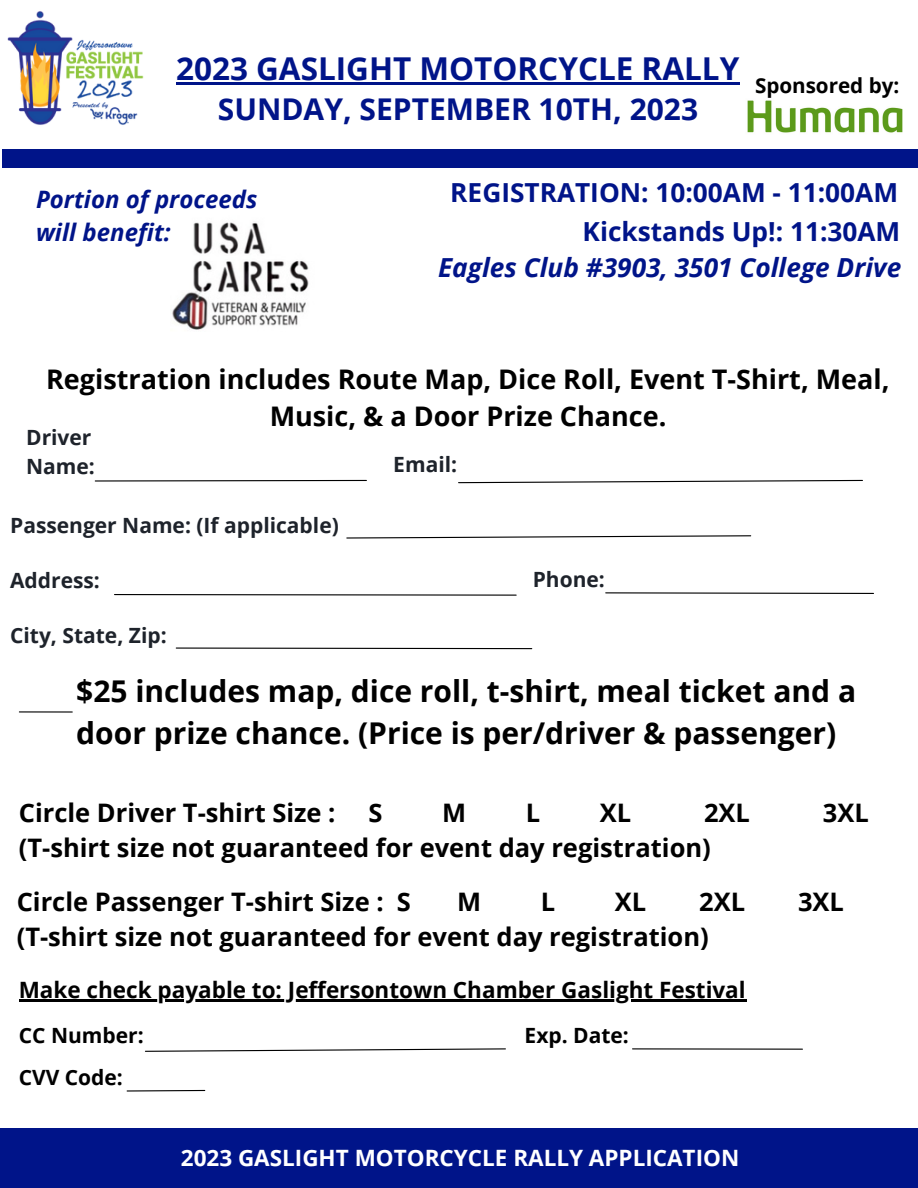
<style>
.page{position:relative;width:918px;height:1188px;background:#fff}
.page>*{position:absolute;margin:0;border:0;box-sizing:border-box;transform-origin:0 0}
.t1{font:700 31.5px "Open Sans";color:#001489}
.t2{font:700 30px/41.7px "Open Sans";color:#000}
.t3{font:700 30px "Open Sans";color:#001489}
.t4{font:700 27px/37.2px "Open Sans";color:#000;text-align:center}
.t5{font:700 26.25px "Open Sans";color:#001489}
.t6{font:italic 700 26.25px "Open Sans";color:#001489}
.t7{font:700 25.5px "Open Sans";color:#000}
.t8{font:italic 700 24px "Open Sans";color:#001489}
.t9{font:700 22.5px "Open Sans";color:#000}
.t10{font:700 22.5px "Open Sans";color:#fff}
.t11{font:700 21px "Open Sans";color:#1e232b}
.t12{font:700 21px "Open Sans";color:#000}
.t13{font:700 20.7px "Open Sans";color:#000}
</style>
<div class="page">
<div style="left:2px;top:149px;width:916px;height:19px;background:#001489"></div>
<hr style="left:176px;top:83px;width:564px;height:2px;background:#001489">
<img style="left:172px;top:222px;width:137px;height:108px">
<svg style="left:94px;top:479px;width:273px;height:3px"></svg>
<svg style="left:605px;top:592px;width:269px;height:2px"></svg>
<svg style="left:114px;top:594px;width:403px;height:2px"></svg>
<svg style="left:458px;top:479px;width:405px;height:5px"></svg>
<hr style="left:19px;top:711px;width:53px;height:2px;background:#000">
<svg style="left:145px;top:1048px;width:361px;height:4px"></svg>
<hr style="left:633px;top:1048px;width:169px;height:2px;background:#000">
<svg style="left:126px;top:1089px;width:80px;height:3px"></svg>
<div style="left:0;top:1129px;width:918px;height:59px;background:#001489"></div>
<img style="left:7px;top:11px;width:137px;height:114px">
<img style="left:747px;top:100px;width:156px;height:33px">
<hr style="left:19px;top:999px;width:727px;height:2px;background:#000">
<svg style="left:175px;top:647px;width:358px;height:3px"></svg>
<svg style="left:346px;top:535px;width:406px;height:4px"></svg>
<p class="t1" style="left:176px;top:47px;width:565px">2023 GASLIGHT MOTORCYCLE RALLY</p>
<p class="t3" style="left:218px;top:88px;width:482px">SUNDAY, SEPTEMBER 10TH, 2023</p>
<p class="t13" style="left:755px;top:71px;width:146px">Sponsored by:</p>
<p class="t8" style="left:36px;top:183px;width:223px">Portion of proceeds</p>
<p class="t8" style="left:36px;top:215px;width:136px">will benefit:</p>
<p class="t5" style="left:450px;top:174px;width:449px">REGISTRATION: 10:00AM - 11:00AM</p>
<p class="t5" style="left:583px;top:213px;width:319px">Kickstands Up!: 11:30AM</p>
<p class="t6" style="left:438px;top:249px;width:465px">Eagles Club #3903, 3501 College Drive</p>
<p class="t4" style="left:46px;top:360px;width:845px">Registration includes Route Map, Dice Roll, Event T-Shirt, Meal,<br>Music, &amp; a Door Prize Chance.</p>
<p class="t11" style="left:26px;top:422px;width:67px">Driver</p>
<p class="t11" style="left:26px;top:452px;width:70px">Name:</p>
<p class="t11" style="left:393px;top:450px;width:65px">Email:</p>
<p class="t11" style="left:10px;top:510px;width:330px">Passenger Name: (If applicable)</p>
<p class="t11" style="left:533px;top:564px;width:74px">Phone:</p>
<p class="t11" style="left:10px;top:566px;width:91px">Address:</p>
<p class="t11" style="left:10px;top:621px;width:158px">City, State, Zip:</p>
<p class="t2" style="left:76px;top:670px;width:781px">$25 includes map, dice roll, t-shirt, meal ticket and a door prize chance. (Price is per/driver &amp; passenger)</p>
<p class="t7" style="left:19px;top:795px;width:318px">Circle Driver T-shirt Size :</p>
<p class="t7" style="left:369px;top:795px;width:16px">S</p>
<p class="t7" style="left:442px;top:795px;width:26px">M</p>
<p class="t7" style="left:526px;top:795px;width:16px">L</p>
<p class="t7" style="left:600px;top:795px;width:33px">XL</p>
<p class="t7" style="left:704px;top:795px;width:47px">2XL</p>
<p class="t7" style="left:823px;top:795px;width:47px">3XL</p>
<p class="t7" style="left:19px;top:829px;width:694px">(T-shirt size not guaranteed for event day registration)</p>
<p class="t7" style="left:17px;top:884px;width:396px">Circle Passenger T-shirt Size : S</p>
<p class="t7" style="left:457px;top:884px;width:26px">M</p>
<p class="t7" style="left:541px;top:884px;width:16px">L</p>
<p class="t7" style="left:615px;top:884px;width:33px">XL</p>
<p class="t7" style="left:699px;top:884px;width:47px">2XL</p>
<p class="t7" style="left:798px;top:884px;width:47px">3XL</p>
<p class="t7" style="left:17px;top:919px;width:694px">(T-shirt size not guaranteed for event day registration)</p>
<p class="t9" style="left:19px;top:974px;width:728px">Make check payable to: Jeffersontown Chamber Gaslight Festival</p>
<p class="t12" style="left:19px;top:1020px;width:126px">CC Number:</p>
<p class="t12" style="left:525px;top:1020px;width:106px">Exp. Date:</p>
<p class="t12" style="left:19px;top:1063px;width:106px">CVV Code:</p>
<p class="t10" style="left:181px;top:1142px;width:560px">2023 GASLIGHT MOTORCYCLE RALLY APPLICATION</p>
</div>
